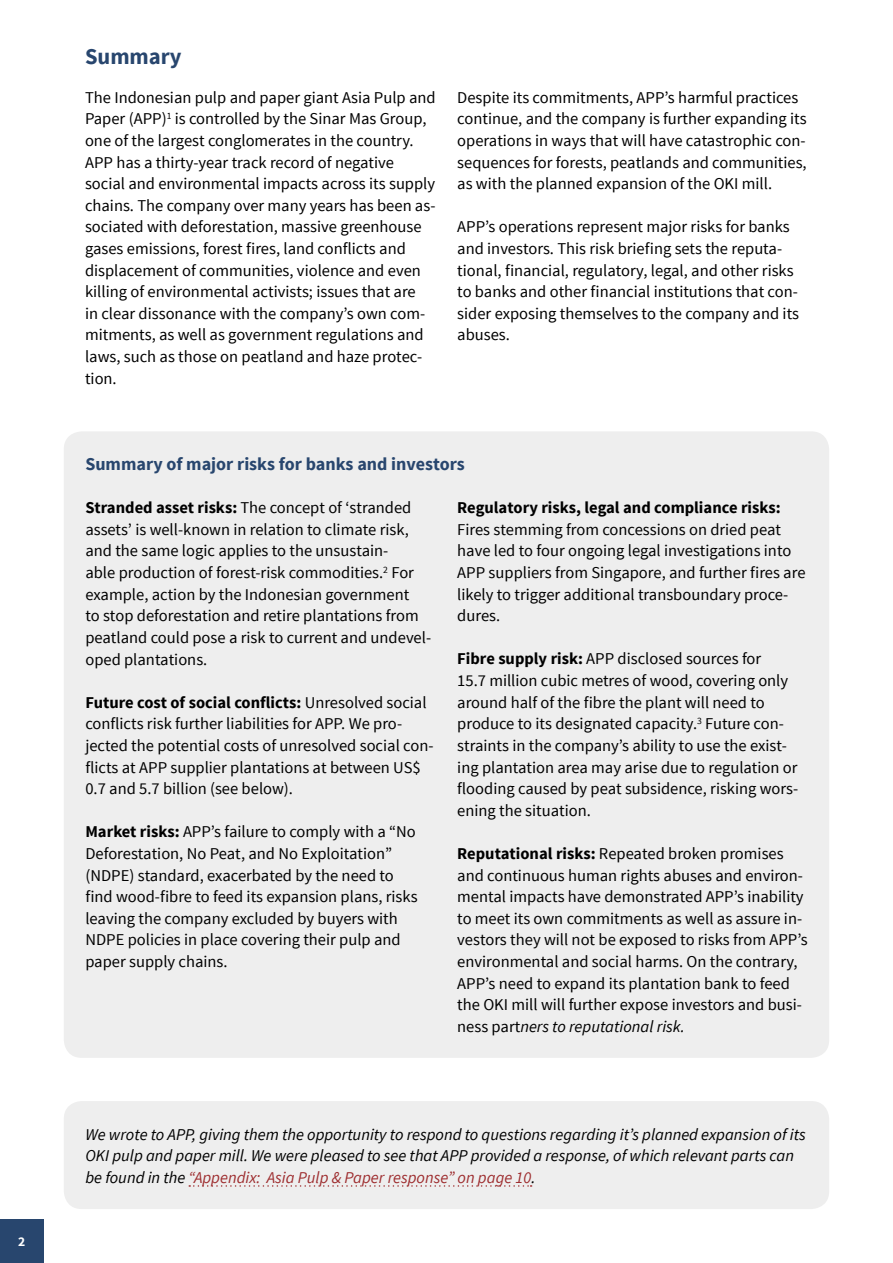
<style>
.page{position:relative;width:893px;height:1263px;background:#fff}
.page>*{position:absolute;margin:0;border:0;box-sizing:border-box;transform-origin:0 0}
.t1{font:700 22.5px "Source Sans Pro";color:#28466e}
.t2{font:700 18px "Source Sans Pro";color:#28466e}
.t3{font:16.5px/21.6px "Source Sans Pro";color:#000}
.t4{font:italic 16.5px/21.6px "Source Sans Pro";color:#000}
.t5{font:700 16.5px "Source Sans Pro";color:#000}
.t6{font:700 13.5px "Source Sans Pro";color:#fff}
.s1{font-weight:700}
.s2{font-style:italic}
.s3{color:#9e2e30}
</style>
<div class="page">
<div style="left:0;top:1219px;width:44px;height:44px;background:#28466e"></div>
<div style="left:64px;top:431px;width:765px;height:627px;background:#eee;border-radius:18px"></div>
<div style="left:64px;top:1101px;width:765px;height:108px;background:#eee;border-radius:18px"></div>
<svg style="left:189px;top:1185px;width:343px;height:2px"></svg>
<p class="t6" style="left:18px;top:1233px;width:9px">2</p>
<h1 class="t1" style="left:85px;top:42px;width:98px">Summary</h1>
<p class="t3" style="left:85px;top:87px;width:352px">The Indonesian pulp and paper giant Asia Pulp and Paper (APP)<sup>1</sup> is controlled by the Sinar Mas Group, one of the largest conglomerates in the country.<br>APP has a thirty-year track record of negative social and environmental impacts across its supply chains. The company over many years has been as&shy;sociated with deforestation, massive greenhouse gases emissions, forest fires, land conflicts and displacement of communities, violence and even killing of environmental activists; issues that are<br>in clear dissonance with the company’s own com&shy;mitments, as well as government regulations and laws, such as those on peatland and haze protec&shy;tion.</p>
<p class="t3" style="left:457px;top:87px;width:351px">Despite its commitments, APP’s harmful practices continue, and the company is further expanding its operations in ways that will have catastrophic con&shy;sequences for forests, peatlands and communities, as with the planned expansion of the OKI mill.</p>
<p class="t3" style="left:457px;top:216px;width:343px">APP’s operations represent major risks for banks and investors. This risk briefing sets the reputa&shy;tional, financial, regulatory, legal, and other risks to banks and other financial institutions that con&shy;sider exposing themselves to the company and its abuses.</p>
<p class="t2" style="left:85px;top:452px;width:381px">Summary of major risks for banks and investors</p>
<p class="t3" style="left:85px;top:497px;width:347px"><span class="s1">Stranded asset risks:</span> The concept of ‘stranded assets’ is well-known in relation to climate risk, and the same logic applies to the unsustain-<br>able production of forest-risk commodities.<sup>2</sup> For example, action by the Indonesian government<br>to stop deforestation and retire plantations from peatland could pose a risk to current and undevel&shy;oped plantations.</p>
<p class="t3" style="left:85px;top:692px;width:350px"><span class="s1">Future cost of social conflicts:</span> Unresolved social conflicts risk further liabilities for APP. We pro&shy;jected the potential costs of unresolved social con&shy;flicts at APP supplier plantations at between US$ 0.7 and 5.7 billion (see below).</p>
<p class="t3" style="left:85px;top:821px;width:334px"><span class="s1">Market risks:</span> APP’s failure to comply with a “No Deforestation, No Peat, and No Exploitation” (NDPE) standard, exacerbated by the need to find wood-fibre to feed its expansion plans, risks leaving the company excluded by buyers with NDPE policies in place covering their pulp and paper supply chains.</p>
<p class="t5" style="left:457px;top:497px;width:325px">Regulatory risks, legal and compliance risks:</p>
<p class="t3" style="left:457px;top:519px;width:350px">Fires stemming from concessions on dried peat have led to four ongoing legal investigations into APP suppliers from Singapore, and further fires are likely to trigger additional transboundary proce&shy;dures.</p>
<p class="t3" style="left:457px;top:648px;width:343px"><span class="s1">Fibre supply risk:</span> APP disclosed sources for<br>15.7 million cubic metres of wood, covering only around half of the fibre the plant will need to produce to its designated capacity.<sup>3</sup> Future con&shy;straints in the company’s ability to use the exist&shy;ing plantation area may arise due to regulation or flooding caused by peat subsidence, risking wors&shy;ening the situation.</p>
<p class="t3" style="left:457px;top:843px;width:352px"><span class="s1">Reputational risks:</span> Repeated broken promises and continuous human rights abuses and environ&shy;mental impacts have demonstrated APP’s inability to meet its own commitments as well as assure in&shy;vestors they will not be exposed to risks from APP’s environmental and social harms. On the contrary, APP’s need to expand its plantation bank to feed the OKI mill will further expose investors and busi&shy;ness part<span class="s2">ners to reputational risk.</span></p>
<p class="t4" style="left:85px;top:1123px;width:722px">We wrote to APP, giving them the opportunity to respond to questions regarding it’s planned expansion of its<br>OKI pulp and paper mill. We were pleased to see that APP provided a response, of which relevant parts can be found in the <span class="s3">“Appendix: Asia Pulp &amp; Paper response” on page 10</span>.</p>
</div>
